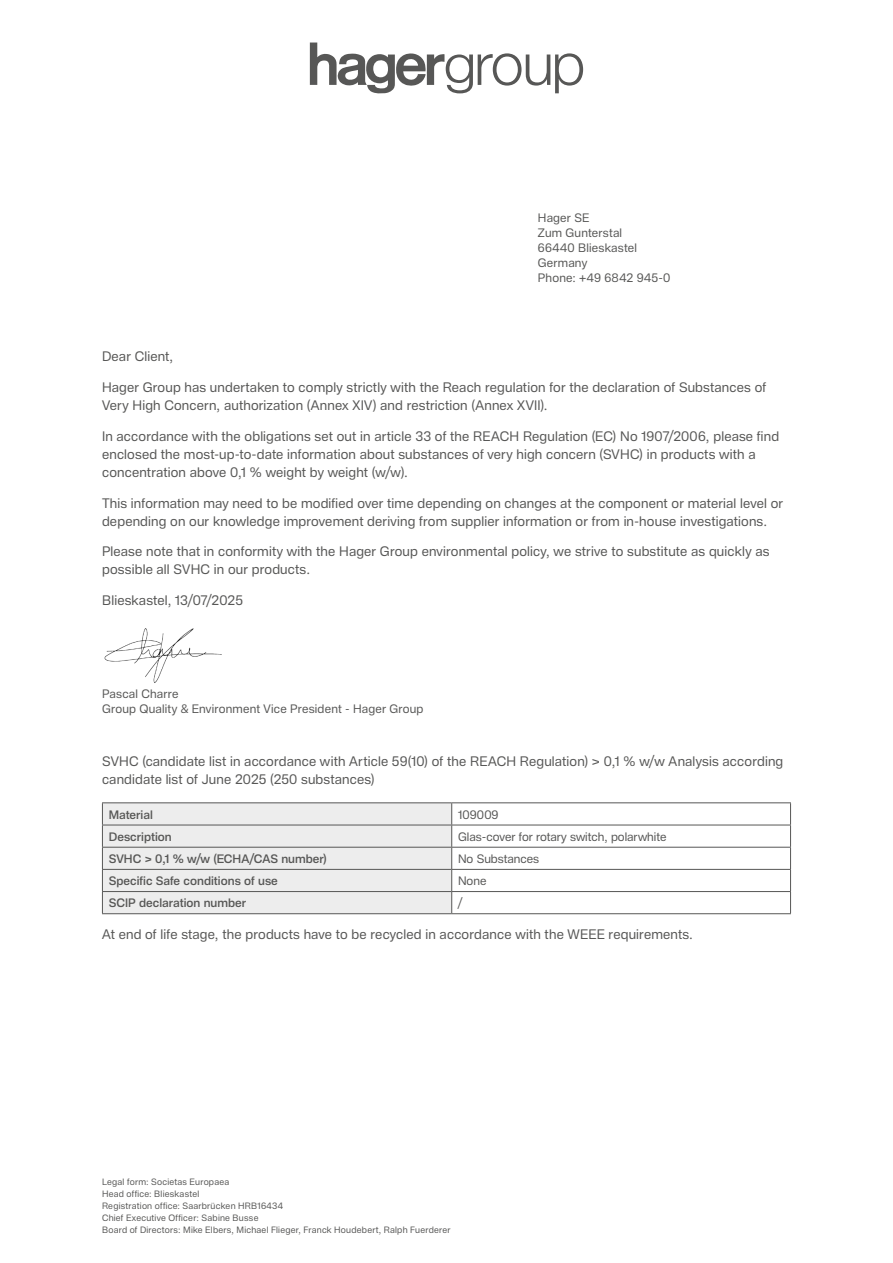
<style>
.page{position:relative;width:893px;height:1263px;background:#fff}
.page>*{position:absolute;margin:0;border:0;box-sizing:border-box;transform-origin:0 0}
.t1{font:13.5px/18px "Hager Scale";letter-spacing:.01em;color:#575756}
.t2{font:12px/15px "Hager Scale";letter-spacing:.015em;color:#575756}
.t3{font:500 12px "Hager Scale";color:#575756}
.t4{font:9px/12px "Hager Scale";letter-spacing:.025em;color:#575756}
</style>
<div class="page">
<svg style="left:310px;top:43px;width:273px;height:50px"></svg>
<hr style="left:102px;top:802px;width:350px;height:1px;background:#575756">
<hr style="left:452px;top:802px;width:339px;height:1px;background:#575756">
<hr style="left:452px;top:825px;width:339px;height:1px;background:#575756">
<hr style="left:452px;top:847px;width:339px;height:1px;background:#575756">
<hr style="left:452px;top:869px;width:339px;height:1px;background:#575756">
<hr style="left:452px;top:891px;width:339px;height:1px;background:#575756">
<svg style="left:102px;top:803px;width:350px;height:111px"></svg>
<svg style="left:790px;top:803px;width:1px;height:110px"></svg>
<hr style="left:452px;top:913px;width:339px;height:1px;background:#575756">
<img style="left:104px;top:628px;width:118px;height:55px">
<p class="t2" style="left:538px;top:210px;width:134px">Hager SE<br>Zum Gunterstal<br>66440 Blieskastel<br>Germany<br>Phone: +49 6842 945-0</p>
<p class="t1" style="left:102px;top:348px;width:73px">Dear Client,</p>
<p class="t1" style="left:102px;top:378px;width:666px">Hager Group has undertaken to comply strictly with the Reach regulation for the declaration of Substances of<br>Very High Concern, authorization (Annex XIV) and restriction (Annex XVII).</p>
<p class="t1" style="left:102px;top:427px;width:679px">In accordance with the obligations set out in article 33 of the REACH Regulation (EC) No 1907/2006, please find enclosed the most-up-to-date information about substances of very high concern (SVHC) in products with a concentration above 0,1 % weight by weight (w/w).</p>
<p class="t1" style="left:102px;top:494px;width:683px">This information may need to be modified over time depending on changes at the component or material level or depending on our knowledge improvement deriving from supplier information or from in-house investigations.</p>
<p class="t1" style="left:102px;top:543px;width:669px">Please note that in conformity with the Hager Group environmental policy, we strive to substitute as quickly as possible all SVHC in our products.</p>
<p class="t1" style="left:102px;top:591px;width:142px">Blieskastel, 13/07/2025</p>
<p class="t2" style="left:102px;top:686px;width:323px">Pascal Charre<br>Group Quality &amp; Environment Vice President - Hager Group</p>
<p class="t1" style="left:102px;top:752px;width:683px">SVHC (candidate list in accordance with Article 59(10) of the REACH Regulation) &gt; 0,1 % w/w Analysis according candidate list of June 2025 (250 substances)</p>
<p class="t3" style="left:109px;top:807px;width:46px">Material</p>
<p class="t2" style="left:458px;top:807px;width:42px">109009</p>
<p class="t3" style="left:109px;top:829px;width:64px">Description</p>
<p class="t2" style="left:458px;top:829px;width:210px">Glas-cover for rotary switch, polarwhite</p>
<p class="t3" style="left:109px;top:851px;width:220px">SVHC &gt; 0,1 % w/w (ECHA/CAS number)</p>
<p class="t2" style="left:458px;top:851px;width:82px">No Substances</p>
<p class="t3" style="left:109px;top:874px;width:171px">Specific Safe conditions of use</p>
<p class="t2" style="left:458px;top:873px;width:30px">None</p>
<p class="t3" style="left:109px;top:896px;width:139px">SCIP declaration number</p>
<p class="t2" style="left:458px;top:896px;width:6px">/</p>
<p class="t1" style="left:102px;top:925px;width:592px">At end of life stage, the products have to be recycled in accordance with the WEEE requirements.</p>
<p class="t4" style="left:102px;top:1176px;width:350px">Legal form: Societas Europaea<br>Head office: Blieskastel<br>Registration office: Saarbrücken HRB16434<br>Chief Executive Officer: Sabine Busse<br>Board of Directors: Mike Elbers, Michael Flieger, Franck Houdebert, Ralph Fuerderer</p>
</div>
